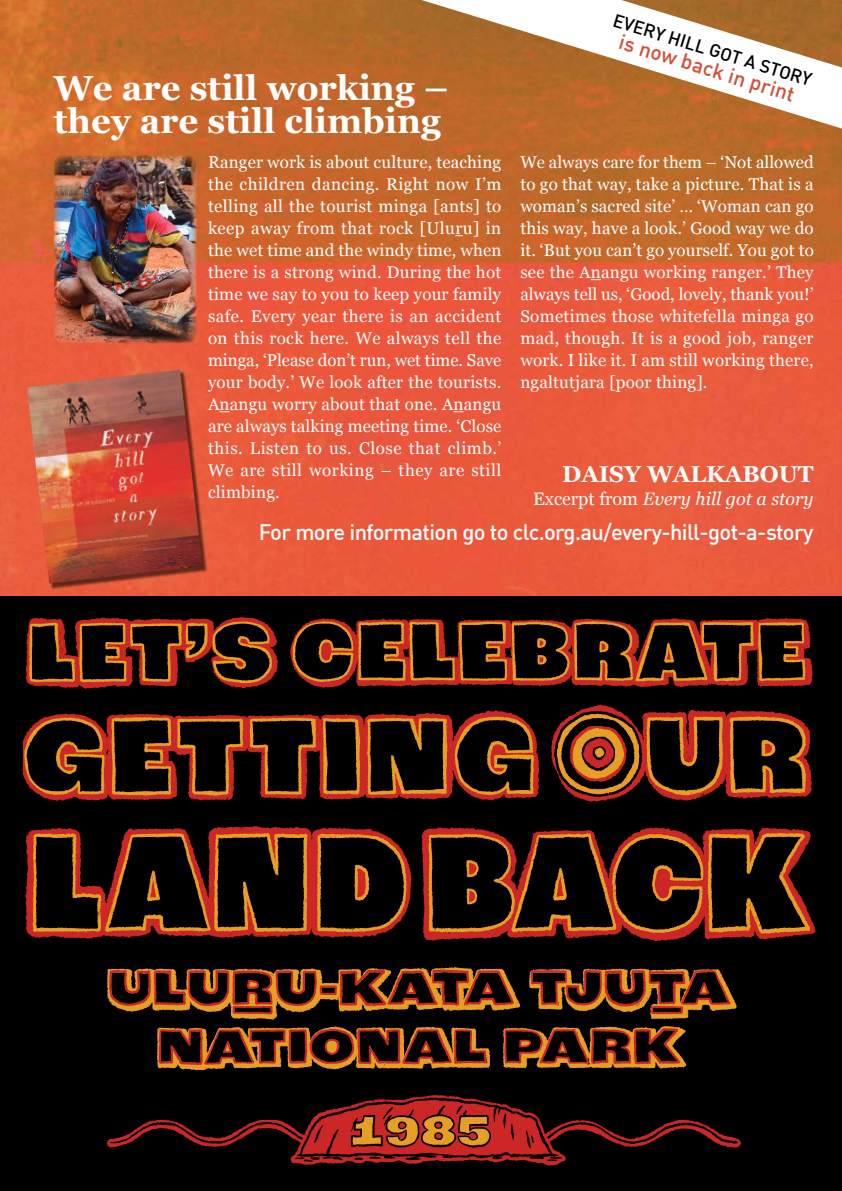
<style>
.page{position:relative;width:842px;height:1191px;background:#fff}
.page>*{position:absolute;margin:0;border:0;box-sizing:border-box;transform-origin:0 0}
.News_Body{font:700 34.7px/33.4px "Georgia";color:#fff}
.News_Body-2{font:700 23px "Georgia";color:#fff}
.Headline_Main{font:500 22px "DIN Offc";letter-spacing:-.03em;color:#fff}
.t1{font:500 21px "DIN Offc";color:#d15239}
.News_Body-3{font:italic 18px "Georgia";color:#fff}
.t2{font:500 18px "DIN Offc";color:#000}
.VOX_-_Body{font:17px/22px "Georgia";letter-spacing:.01em;color:#fff;text-align:justify}
.s1{font-style:normal}
</style>
<div class="page">
<div style="left:0;top:595px;width:842px;height:596px;background:#000"></div>
<img style="left:0;top:0;width:842px;height:595px">
<div style="left:28px;top:371px;width:180px;height:219px;background:#000;opacity:.58"></div>
<img style="left:27px;top:370px;width:175px;height:213px">
<img style="left:54px;top:155px;width:143px;height:188px">
<svg style="left:421px;top:0;width:421px;height:129px"></svg>
<img style="left:575px;top:618px;width:238px;height:69px">
<img style="left:26px;top:617px;width:252px;height:72px">
<img style="left:28px;top:620px;width:248px;height:64px">
<img style="left:290px;top:619px;width:517px;height:66px">
<img style="left:805px;top:724px;width:6px;height:73px">
<svg style="left:294px;top:618px;width:273px;height:70px"></svg>
<svg style="left:25px;top:704px;width:780px;height:238px"></svg>
<img style="left:107px;top:1140px;width:633px;height:8px">
<img style="left:107px;top:1120px;width:632px;height:25px">
<img style="left:157px;top:967px;width:579px;height:102px">
<img style="left:107px;top:968px;width:626px;height:97px">
<img style="left:288px;top:1094px;width:282px;height:72px">
<img style="left:294px;top:1096px;width:269px;height:66px">
<img style="left:351px;top:1114px;width:140px;height:33px">
<p class="News_Body" style="left:54px;top:69px;width:396px">We are still working – they are still climbing</p>
<p class="t2" style="left:617px;top:9px;width:208px;rotate:17deg">EVERY HILL GOT A STORY</p>
<p class="t1" style="left:624px;top:28px;width:184px;rotate:17deg">is now back in print</p>
<p class="VOX_-_Body" style="left:208px;top:150px;width:295px">Ranger work is about culture, teaching the children dancing. Right now I’m telling all the tourist minga [ants] to keep away from that rock [Uluru] in the wet time and the windy time, when there is a strong wind. During the hot time we say to you to keep your family safe. Every year there is an accident on this rock here. We always tell the minga, ‘Please don’t run, wet time. Save your body.’ We look after the tourists.<br>Anangu worry about that one. Anangu are always talking meeting time. ‘Close this. Listen to us. Close that climb.’ We are still working – they are still climbing.</p>
<p class="VOX_-_Body" style="left:520px;top:150px;width:295px">We always care for them – ‘Not allowed to go that way, take a picture. That is a woman’s sacred site’ … ‘Woman can go this way, have a look.’ Good way we do it. ‘But you can’t go yourself. You got to see the Anangu working ranger.’ They always tell us, ‘Good, lovely, thank you!’ Sometimes those whitefella minga go mad, though. It is a good job, ranger work. I like it. I am still working there, ngaltutjara [poor thing].</p>
<p class="News_Body-2" style="left:562px;top:457px;width:253px">DAISY WALKABOUT</p>
<p class="News_Body-3" style="left:533px;top:486px;width:282px"><span class="s1">Excerpt from</span> Every hill got a story</p>
<p class="Headline_Main" style="left:259px;top:518px;width:556px">For more information go to clc.org.au/every-hill-got-a-story</p>
</div>
